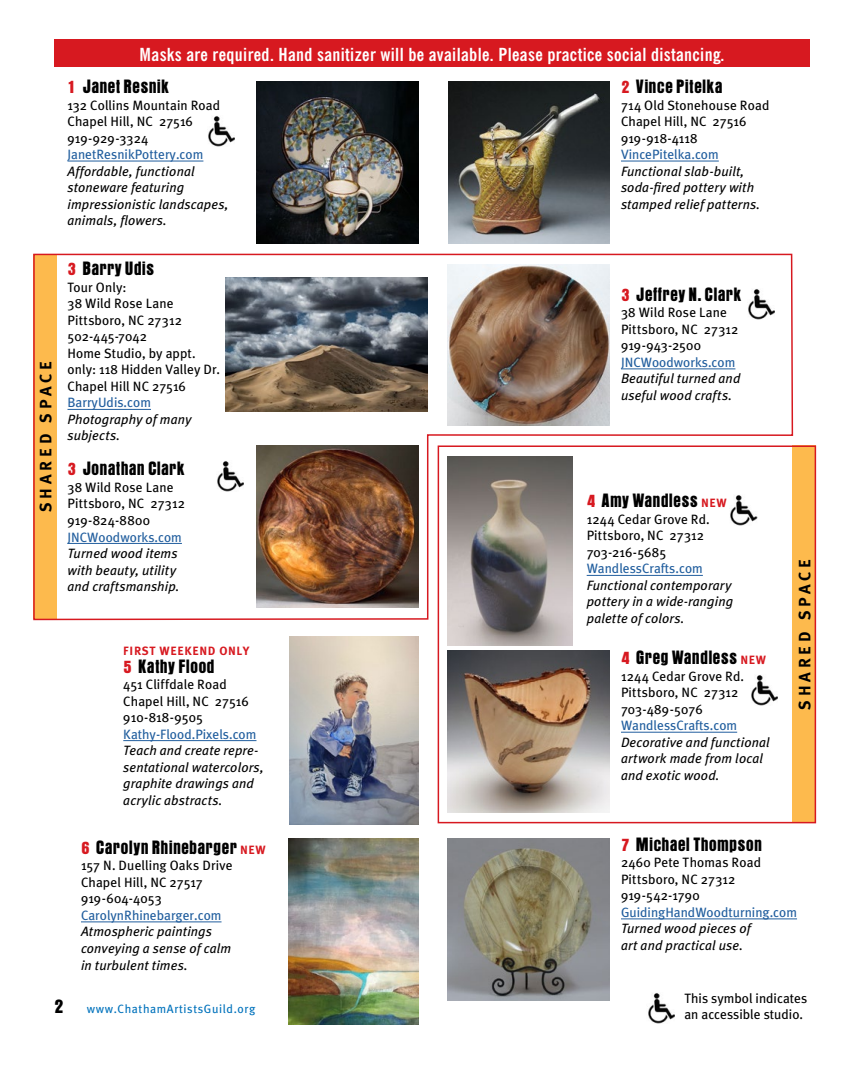
<style>
.page{position:relative;width:864px;height:1067px;background:#fff}
.page>*{position:absolute;margin:0;border:0;box-sizing:border-box;transform-origin:0 0}
.t1{font:700 condensed 18px "News Gothic BT";letter-spacing:.02em;color:#fff}
.t2{font:700 16.5px "Meta Plus";letter-spacing:.23em;color:#000}
.t3{font:700 condensed 16.5px "OPTI Aurora";color:#000}
.t4{font:700 condensed 15px "OPTI Aurora";letter-spacing:.01em;color:#000}
.t5{font:13.5px/16.5px "Meta Plus";letter-spacing:.005em;color:#000}
.t6{font:italic 13.5px/16.5px "Meta Plus";letter-spacing:.01em;color:#000}
.MAIN_-_website{font:13.5px "Meta Plus";color:#215e9e}
.t7{font:12px "Meta Plus";letter-spacing:.05em;color:#0072bc}
.t8{font:700 12px "Meta Plus";letter-spacing:.05em;color:#d71920}
.s1{color:#d71920}
.s2{font-family:"Meta Plus";font-stretch:normal;font-size:12px;color:#d71920}
</style>
<div class="page">
<hr style="left:68px;top:161px;width:135px;height:1px;background:#215e9e">
<hr style="left:621px;top:161px;width:98px;height:1px;background:#215e9e">
<img style="left:648px;top:993px;width:27px;height:30px">
<img style="left:208px;top:116px;width:27px;height:30px">
<div style="left:54px;top:40px;width:756px;height:27px;background:#d71920"></div>
<img style="left:256px;top:81px;width:162px;height:162px">
<hr style="left:123px;top:740px;width:133px;height:1px;background:#215e9e">
<hr style="left:81px;top:921px;width:141px;height:1px;background:#215e9e">
<img style="left:449px;top:81px;width:161px;height:162px">
<hr style="left:621px;top:918px;width:176px;height:1px;background:#215e9e">
<hr style="left:621px;top:732px;width:116px;height:1px;background:#215e9e">
<img style="left:751px;top:675px;width:27px;height:30px">
<svg style="left:33px;top:253px;width:761px;height:368px"></svg>
<div style="left:792px;top:445px;width:24px;height:378px;background:#fdba4d"></div>
<div style="left:438px;top:445px;width:378px;height:378px;border:2px solid #d71920"></div>
<img style="left:289px;top:839px;width:130px;height:185px">
<img style="left:448px;top:839px;width:162px;height:162px">
<svg style="left:289px;top:824px;width:130px;height:1px"></svg>
<img style="left:289px;top:636px;width:130px;height:188px">
<img style="left:448px;top:650px;width:162px;height:162px">
<img style="left:256px;top:446px;width:162px;height:162px">
<img style="left:447px;top:457px;width:125px;height:188px">
<img style="left:225px;top:277px;width:202px;height:135px">
<img style="left:448px;top:264px;width:162px;height:161px">
<p class="t2" style="left:36px;top:512px;width:152px;rotate:-90deg">SHARED SPACE</p>
<p class="t1" style="left:140px;top:43px;width:586px">Masks are required. Hand sanitizer will be available. Please practice social distancing.</p>
<p class="t4" style="left:68px;top:76px;width:103px"><span class="s1">1</span> Janet Resnik</p>
<p class="t5" style="left:68px;top:96px;width:154px">132 Collins Mountain Road<br>Chapel Hill, NC 27516</p>
<p class="t5" style="left:68px;top:129px;width:82px">919-929-3324</p>
<p class="MAIN_-_website" style="left:68px;top:147px;width:137px">JanetResnikPottery.com</p>
<p class="t6" style="left:68px;top:162px;width:163px">Affordable, functional stoneware featuring impressionistic landscapes, animals, flowers.</p>
<p class="t4" style="left:68px;top:258px;width:88px"><span class="s1">3</span> Barry Udis</p>
<p class="t5" style="left:68px;top:279px;width:116px">Tour Only:<br>38 Wild Rose Lane<br>Pittsboro, NC 27312</p>
<p class="t5" style="left:68px;top:328px;width:81px">502-445-7042</p>
<p class="t5" style="left:68px;top:345px;width:154px">Home Studio, by appt. only: 118 Hidden Valley Dr.<br>Chapel Hill NC 27516</p>
<p class="MAIN_-_website" style="left:68px;top:395px;width:85px">BarryUdis.com</p>
<p class="t6" style="left:68px;top:411px;width:126px">Photography of many subjects.</p>
<p class="t4" style="left:68px;top:458px;width:119px"><span class="s1">3</span> Jonathan Clark</p>
<p class="t5" style="left:68px;top:479px;width:119px">38 Wild Rose Lane<br>Pittsboro, NC 27312</p>
<p class="t5" style="left:68px;top:512px;width:84px">919-824-8800</p>
<p class="MAIN_-_website" style="left:68px;top:529px;width:116px">JNCWoodworks.com</p>
<p class="t6" style="left:68px;top:545px;width:113px">Turned wood items with beauty, utility and craftsmanship.</p>
<p class="t8" style="left:123px;top:643px;width:128px">FIRST WEEKEND ONLY</p>
<p class="t4" style="left:123px;top:655px;width:93px"><span class="s1">5</span> Kathy Flood</p>
<p class="t5" style="left:123px;top:676px;width:127px">451 Cliffdale Road<br>Chapel Hill, NC 27516</p>
<p class="t5" style="left:123px;top:709px;width:81px">910-818-9505</p>
<p class="MAIN_-_website" style="left:123px;top:726px;width:135px">Kathy-Flood.Pixels.com</p>
<p class="t6" style="left:123px;top:742px;width:142px">Teach and create repre&shy;sentational watercolors, graphite drawings and acrylic abstracts.</p>
<p class="t4" style="left:81px;top:836px;width:186px"><span class="s1">6</span> Carolyn Rhinebarger <span class="s2">NEW</span></p>
<p class="t5" style="left:81px;top:857px;width:153px">157 N. Duelling Oaks Drive<br>Chapel Hill, NC 27517</p>
<p class="t5" style="left:81px;top:890px;width:82px">919-604-4053</p>
<p class="MAIN_-_website" style="left:81px;top:907px;width:142px">CarolynRhinebarger.com</p>
<p class="t6" style="left:81px;top:923px;width:152px">Atmospheric paintings conveying a sense of calm in turbulent times.</p>
<p class="t4" style="left:621px;top:76px;width:103px"><span class="s1">2</span> Vince Pitelka</p>
<p class="t5" style="left:621px;top:96px;width:150px">714 Old Stonehouse Road<br>Chapel Hill, NC 27516</p>
<p class="t5" style="left:621px;top:129px;width:78px">919-918-4118</p>
<p class="MAIN_-_website" style="left:621px;top:147px;width:99px">VincePitelka.com</p>
<p class="t6" style="left:621px;top:162px;width:141px">Functional slab-built, soda-fired pottery with stamped relief patterns.</p>
<p class="t4" style="left:621px;top:284px;width:122px"><span class="s1">3</span> Jeffrey N. Clark</p>
<p class="t5" style="left:621px;top:304px;width:119px">38 Wild Rose Lane<br>Pittsboro, NC 27312</p>
<p class="t5" style="left:621px;top:337px;width:82px">919-943-2500</p>
<p class="MAIN_-_website" style="left:621px;top:354px;width:116px">JNCWoodworks.com</p>
<p class="t6" style="left:621px;top:370px;width:121px">Beautiful turned and useful wood crafts.</p>
<p class="t4" style="left:587px;top:490px;width:142px"><span class="s1">4</span> Amy Wandless <span class="s2">NEW</span></p>
<p class="t5" style="left:587px;top:511px;width:125px">1244 Cedar Grove Rd.</p>
<p class="t5" style="left:587px;top:527px;width:119px">Pittsboro, NC 27312</p>
<p class="t5" style="left:587px;top:544px;width:81px">703-216-5685</p>
<p class="MAIN_-_website" style="left:587px;top:561px;width:118px">WandlessCrafts.com</p>
<p class="t6" style="left:587px;top:577px;width:148px">Functional contemporary pottery in a wide-ranging palette of colors.</p>
<p class="t4" style="left:621px;top:647px;width:147px"><span class="s1">4</span> Greg Wandless <span class="s2">NEW</span></p>
<p class="t5" style="left:621px;top:667px;width:125px">1244 Cedar Grove Rd.<br>Pittsboro, NC 27312</p>
<p class="t5" style="left:621px;top:700px;width:83px">703-489-5076</p>
<p class="MAIN_-_website" style="left:621px;top:717px;width:118px">WandlessCrafts.com</p>
<p class="t6" style="left:621px;top:733px;width:150px">Decorative and functional artwork made from local and exotic wood.</p>
<p class="t2" style="left:795px;top:709px;width:152px;rotate:-90deg">SHARED SPACE</p>
<p class="t4" style="left:621px;top:833px;width:143px"><span class="s1">7</span> Michael Thompson</p>
<p class="t5" style="left:621px;top:854px;width:142px">2460 Pete Thomas Road<br>Pittsboro, NC 27312</p>
<p class="t5" style="left:621px;top:887px;width:80px">919-542-1790</p>
<p class="MAIN_-_website" style="left:621px;top:904px;width:178px">GuidingHandWoodturning.com</p>
<p class="t6" style="left:621px;top:920px;width:131px">Turned wood pieces of art and practical use.</p>
<p class="t3" style="left:54px;top:993px;width:11px">2</p>
<p class="t7" style="left:87px;top:1001px;width:170px">www.ChathamArtistsGuild.org</p>
<p class="t5" style="left:684px;top:990px;width:124px">This symbol indicates an accessible studio.</p>
</div>
